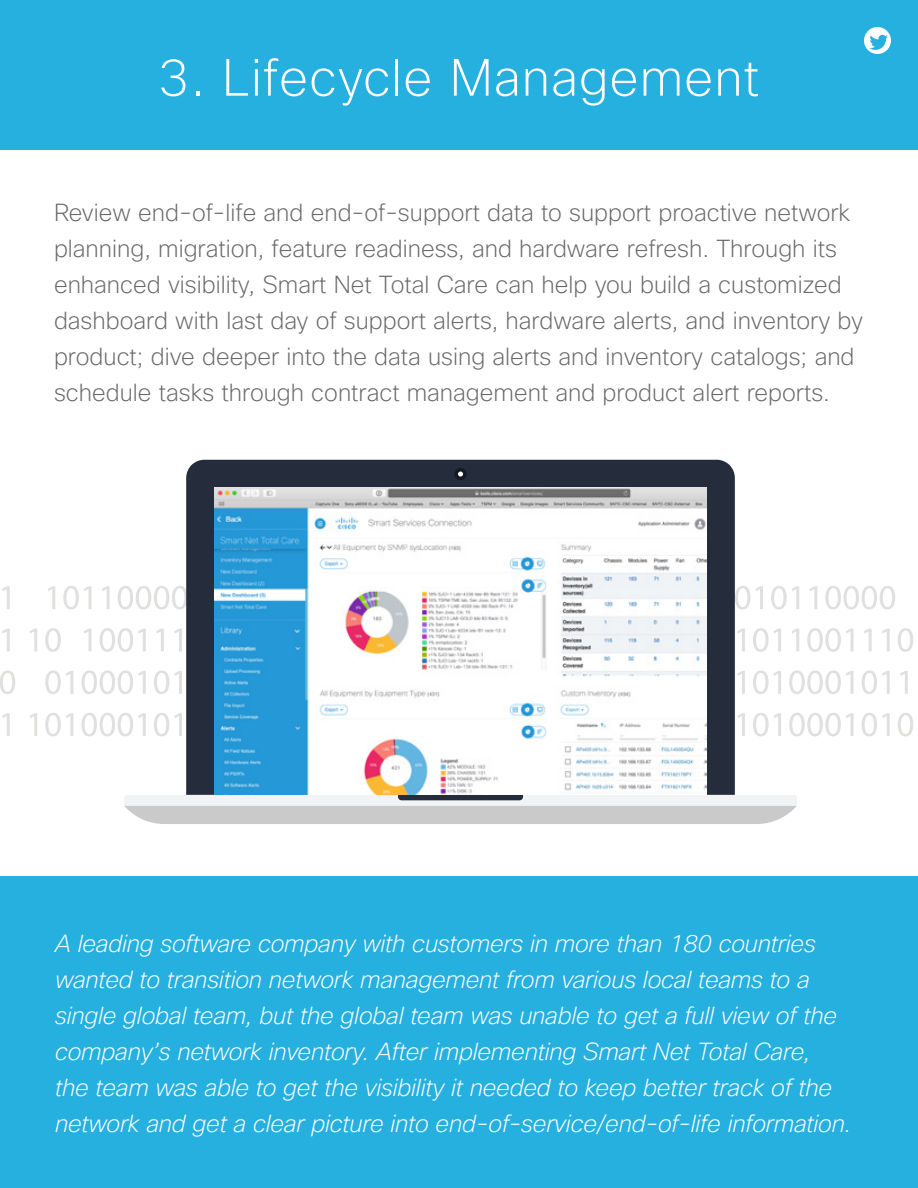
<style>
.page{position:relative;width:918px;height:1188px;background:#fff}
.page>*{position:absolute;margin:0;border:0;box-sizing:border-box;transform-origin:0 0}
.t1{font:200 51px "Cisco Sans";letter-spacing:.02em;color:#fff}
.t2{font:200 24px/36px "Cisco Sans";color:#676868}
.t3{font:italic 200 24px/36px "Cisco Sans";letter-spacing:-.01em;color:#fff}
</style>
<div class="page">
<div style="left:0;top:0;width:918px;height:149px;background:#26b0df"></div>
<div style="left:0;top:877px;width:918px;height:311px;background:#26b0df"></div>
<svg style="left:48px;top:586px;width:7px;height:23px"></svg>
<svg style="left:63px;top:586px;width:29px;height:24px"></svg>
<svg style="left:102px;top:586px;width:8px;height:23px"></svg>
<svg style="left:118px;top:586px;width:68px;height:24px"></svg>
<svg style="left:30px;top:629px;width:7px;height:22px"></svg>
<svg style="left:45px;top:628px;width:16px;height:24px"></svg>
<svg style="left:84px;top:629px;width:8px;height:22px"></svg>
<svg style="left:100px;top:628px;width:46px;height:24px"></svg>
<svg style="left:156px;top:629px;width:8px;height:22px"></svg>
<svg style="left:174px;top:629px;width:8px;height:22px"></svg>
<svg style="left:45px;top:670px;width:28px;height:24px"></svg>
<svg style="left:81px;top:670px;width:65px;height:24px"></svg>
<svg style="left:154px;top:670px;width:28px;height:24px"></svg>
<svg style="left:30px;top:713px;width:7px;height:23px"></svg>
<svg style="left:45px;top:713px;width:28px;height:23px"></svg>
<svg style="left:81px;top:713px;width:65px;height:23px"></svg>
<svg style="left:154px;top:713px;width:28px;height:23px"></svg>
<svg style="left:735px;top:586px;width:28px;height:24px"></svg>
<svg style="left:771px;top:586px;width:28px;height:24px"></svg>
<svg style="left:810px;top:586px;width:7px;height:23px"></svg>
<svg style="left:825px;top:586px;width:70px;height:24px"></svg>
<svg style="left:737px;top:629px;width:8px;height:22px"></svg>
<svg style="left:753px;top:628px;width:28px;height:24px"></svg>
<svg style="left:792px;top:629px;width:7px;height:22px"></svg>
<svg style="left:807px;top:628px;width:47px;height:24px"></svg>
<svg style="left:864px;top:629px;width:8px;height:22px"></svg>
<svg style="left:882px;top:629px;width:8px;height:22px"></svg>
<svg style="left:898px;top:628px;width:15px;height:24px"></svg>
<svg style="left:737px;top:671px;width:8px;height:23px"></svg>
<svg style="left:753px;top:670px;width:28px;height:24px"></svg>
<svg style="left:789px;top:670px;width:65px;height:24px"></svg>
<svg style="left:862px;top:670px;width:28px;height:24px"></svg>
<svg style="left:900px;top:671px;width:8px;height:23px"></svg>
<svg style="left:737px;top:713px;width:8px;height:23px"></svg>
<svg style="left:753px;top:713px;width:28px;height:23px"></svg>
<svg style="left:789px;top:713px;width:65px;height:23px"></svg>
<svg style="left:862px;top:713px;width:28px;height:23px"></svg>
<svg style="left:898px;top:713px;width:15px;height:23px"></svg>
<svg style="left:2px;top:586px;width:8px;height:23px"></svg>
<svg style="left:2px;top:629px;width:8px;height:22px"></svg>
<svg style="left:0;top:670px;width:15px;height:24px"></svg>
<svg style="left:2px;top:713px;width:8px;height:23px"></svg>
<div style="left:186px;top:460px;width:549px;height:335px;background:#252d3c"></div>
<div style="left:454px;top:468px;width:13px;height:12px;background:#141b27;border-radius:50%"></div>
<svg style="left:458px;top:472px;width:5px;height:5px"></svg>
<svg style="left:124px;top:795px;width:673px;height:29px"></svg>
<img style="left:215px;top:488px;width:491px;height:307px">
<div style="left:864px;top:27px;width:27px;height:27px;background:#fff;border-radius:50%"></div>
<svg style="left:869px;top:35px;width:19px;height:15px"></svg>
<h1 class="t1" style="left:159px;top:45px;width:602px">3. Lifecycle Management</h1>
<p class="t2" style="left:54px;top:195px;width:810px">Review end-of-life and end-of-support data to support proactive network planning, migration, feature readiness, and hardware refresh. Through its enhanced visibility, Smart Net Total Care can help you build a customized dashboard with last day of support alerts, hardware alerts, and inventory by product; dive deeper into the data using alerts and inventory catalogs; and schedule tasks through contract management and product alert reports.</p>
<p class="t3" style="left:55px;top:926px;width:798px">A leading software company with customers in more than 180 countries wanted to transition network management from various local teams to a single global team, but the global team was unable to get a full view of the company’s network inventory. After implementing Smart Net Total Care,<br>the team was able to get the visibility it needed to keep better track of the network and get a clear picture into end-of-service/end-of-life information.</p>
</div>
